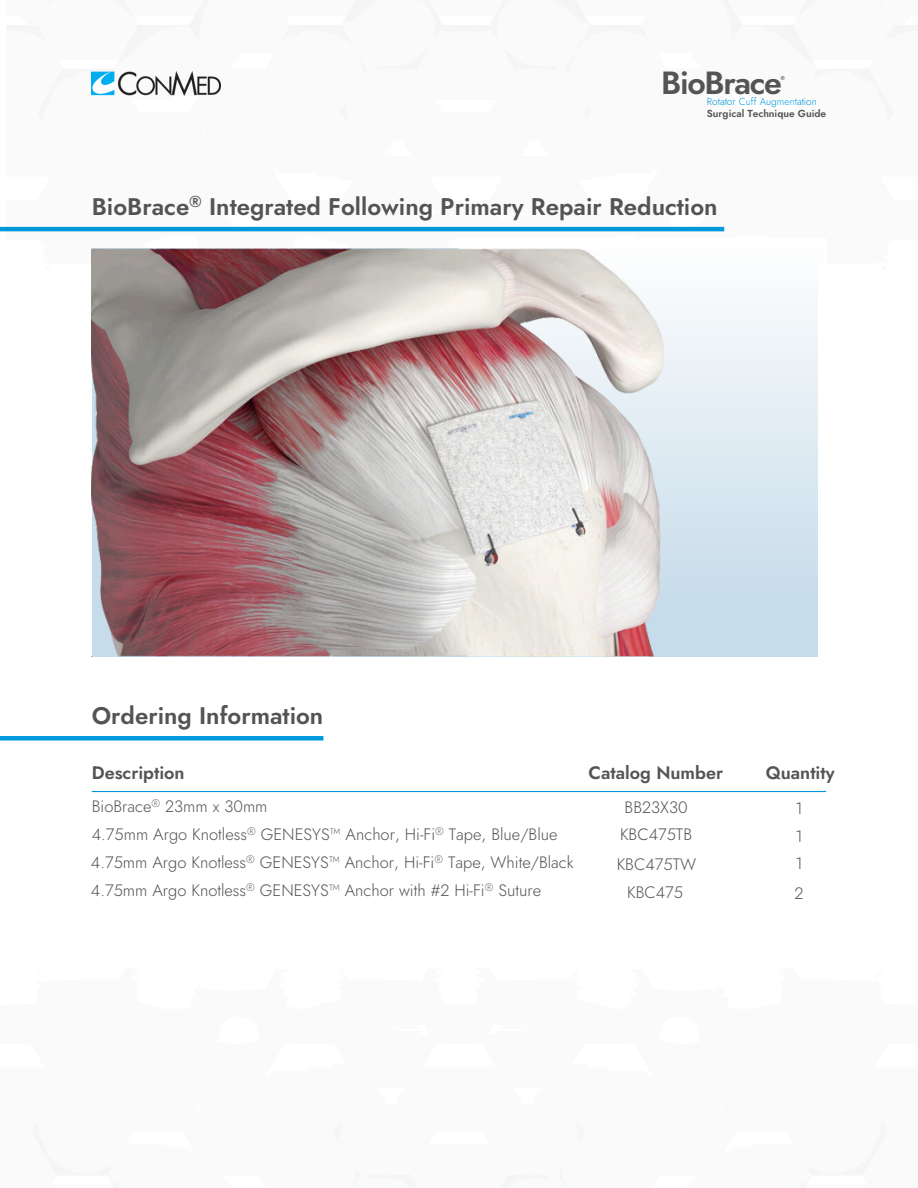
<style>
.page{position:relative;width:918px;height:1188px;background:#fff}
.page>*{position:absolute;margin:0;border:0;box-sizing:border-box;transform-origin:0 0}
.t1{font:600 32.1px "Jost";letter-spacing:-.045em;color:#545454}
.t2{font:600 24px "Jost";color:#545454}
.t3{font:600 18px "Jost";color:#545454}
.t4{font:300 16.5px "Jost";color:#545454}
.t5{font:300 10.2px "Jost";color:#0099db}
.t6{font:600 10.2px "Jost";color:#545454}
.t7{font:600 5.7px "Jost";color:#545454}
</style>
<div class="page">
<img style="left:7px;top:0;width:451px;height:287px">
<hr style="left:0;top:227px;width:724px;height:4px;background:#0099db">
<div style="left:0;top:736px;width:323px;height:5px;background:#0099db"></div>
<hr style="left:92px;top:791px;width:734px;height:1px;background:#0099db">
<img style="left:92px;top:249px;width:725px;height:408px">
<img style="left:92px;top:71px;width:128px;height:24px">
<h1 class="t1" style="left:661px;top:60px;width:122px">BioBrace</h1>
<p class="t7" style="left:781px;top:74px;width:6px">®</p>
<p class="t5" style="left:707px;top:95px;width:112px">Rotator Cuff Augmentation</p>
<p class="t6" style="left:707px;top:106px;width:121px">Surgical Technique Guide</p>
<p class="t2" style="left:92px;top:189px;width:627px">BioBrace<sup>®</sup> Integrated Following Primary Repair Reduction</p>
<p class="t2" style="left:92px;top:698px;width:233px">Ordering Information</p>
<p class="t3" style="left:92px;top:760px;width:94px">Description</p>
<h1 class="t3" style="left:589px;top:760px;width:136px">Catalog Number</h1>
<p class="t3" style="left:766px;top:760px;width:71px">Quantity</p>
<p class="t4" style="left:92px;top:795px;width:177px">BioBrace<sup>®</sup> 23mm x 30mm</p>
<h1 class="t4" style="left:795px;top:796px;width:9px">1</h1>
<p class="t4" style="left:92px;top:823px;width:467px">4.75mm Argo Knotless<sup>®</sup> GENESYS™ Anchor, Hi-Fi<sup>®</sup> Tape, Blue/Blue</p>
<h3 class="t4" style="left:620px;top:822px;width:74px">KBC475TB</h3>
<h3 class="t4" style="left:795px;top:824px;width:9px">1</h3>
<p class="t4" style="left:91px;top:850px;width:484px">4.75mm Argo Knotless<sup>®</sup> GENESYS™ Anchor, Hi-Fi<sup>®</sup> Tape, White/Black</p>
<p class="t4" style="left:795px;top:852px;width:9px">1</p>
<p class="t4" style="left:91px;top:878px;width:452px">4.75mm Argo Knotless<sup>®</sup> GENESYS™ Anchor with #2 Hi-Fi<sup>®</sup> Suture</p>
<p class="t4" style="left:794px;top:881px;width:11px">2</p>
<p class="t4" style="left:625px;top:795px;width:65px">BB23X30</p>
<p class="t4" style="left:617px;top:853px;width:81px">KBC475TW</p>
<p class="t4" style="left:627px;top:881px;width:57px">KBC475</p>
</div>
